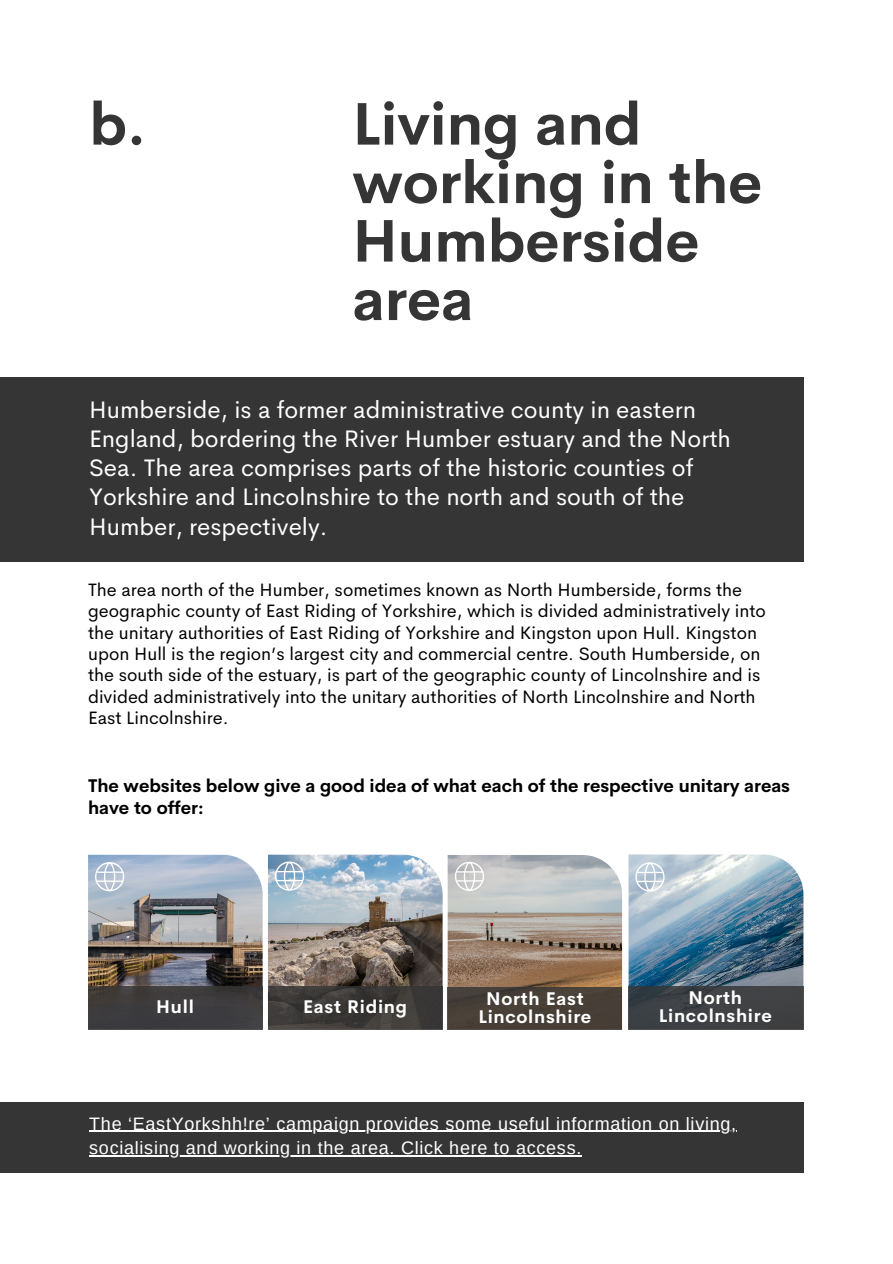
<style>
.page{position:relative;width:893px;height:1264px;background:#fff}
.page>*{position:absolute;margin:0;border:0;box-sizing:border-box;transform-origin:0 0}
.t1{font:700 58.8px/58.5px "Cerebri Sans";color:#353535}
.t2{font:24px/29.2px "Cerebri Sans";color:#fff}
.t3{font:18px/21.3px "Cerebri Sans";color:#000}
.t4{font:18px/24.8px "Arimo";letter-spacing:.04em;color:#fff}
.t5{font:700 18px/21.3px "Cerebri Sans";color:#000}
.t6{font:700 18px/18px "Cerebri Sans";letter-spacing:.04em;color:#fff;text-align:center}
</style>
<div class="page">
<div style="left:0;top:377px;width:803px;height:184px;background:#353535"></div>
<div style="left:0;top:1101px;width:803px;height:71px;background:#353535"></div>
<img style="left:628px;top:854px;width:175px;height:132px">
<div style="left:628px;top:986px;width:175px;height:43px;background:linear-gradient(to right,#383e44,#424243)"></div>
<svg style="left:635px;top:862px;width:29px;height:29px"></svg>
<img style="left:88px;top:854px;width:174px;height:132px">
<div style="left:88px;top:986px;width:174px;height:43px;background:#3d3c3e"></div>
<svg style="left:95px;top:862px;width:29px;height:29px"></svg>
<img style="left:268px;top:854px;width:174px;height:131px">
<svg style="left:275px;top:861px;width:29px;height:29px"></svg>
<svg style="left:268px;top:985px;width:174px;height:44px;background:#3d3b38"></svg>
<img style="left:447px;top:855px;width:175px;height:132px">
<svg style="left:455px;top:861px;width:29px;height:30px"></svg>
<div style="left:447px;top:987px;width:175px;height:42px;background:#473f37"></div>
<hr style="left:89px;top:1130px;width:648px;height:1px;background:#fff">
<hr style="left:89px;top:1155px;width:493px;height:1px;background:#fff">
<p class="t1" style="left:89px;top:95px;width:58px">b.</p>
<p class="t1" style="left:352px;top:95px;width:411px">Living and working in the<br>Humberside area</p>
<p class="t2" style="left:89px;top:394px;width:643px">Humberside, is a former administrative county in eastern England, bordering the River Humber estuary and the North Sea. The area comprises parts of the historic counties of Yorkshire and Lincolnshire to the north and south of the Humber, respectively.</p>
<p class="t3" style="left:88px;top:579px;width:679px">The area north of the Humber, sometimes known as North Humberside, forms the geographic county of East Riding of Yorkshire, which is divided administratively into the unitary authorities of East Riding of Yorkshire and Kingston upon Hull. Kingston upon Hull is the region’s largest city and commercial centre. South Humberside, on the south side of the estuary, is part of the geographic county of Lincolnshire and is divided administratively into the unitary authorities of North Lincolnshire and North East Lincolnshire.</p>
<p class="t5" style="left:88px;top:775px;width:703px">The websites below give a good idea of what each of the respective unitary areas have to offer:</p>
<p class="t6" style="left:156px;top:997px;width:39px">Hull</p>
<p class="t6" style="left:303px;top:997px;width:105px">East Riding</p>
<p class="t6" style="left:478px;top:989px;width:114px">North East<br>Lincolnshire</p>
<p class="t6" style="left:688px;top:989px;width:55px">North</p>
<p class="t6" style="left:658px;top:1006px;width:114px">Lincolnshire</p>
<p class="t4" style="left:89px;top:1110px;width:648px">The ‘EastYorkshh!re’ campaign provides some useful information on living, socialising and working in the area. Click here to access.</p>
</div>
